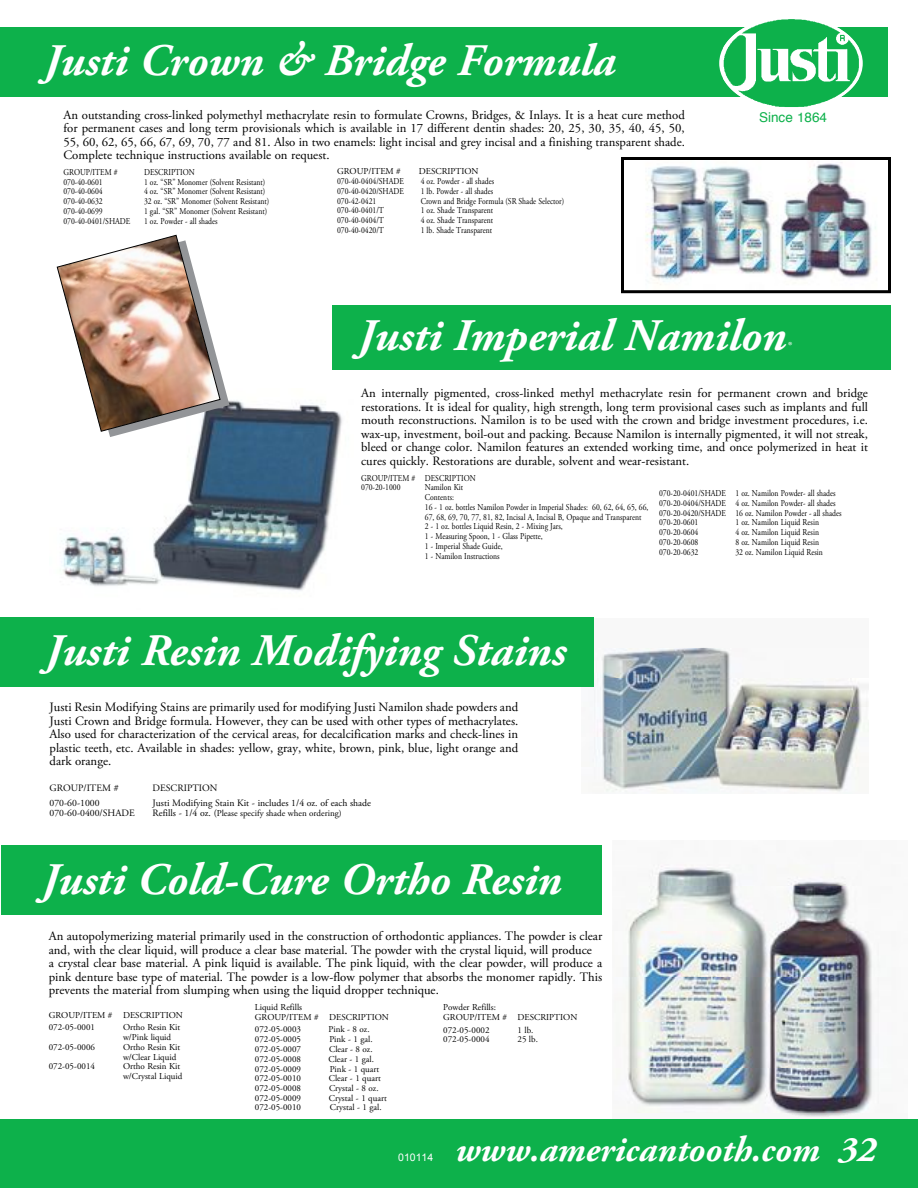
<style>
.page{position:relative;width:918px;height:1188px;background:#fff}
.page>*{position:absolute;margin:0;border:0;box-sizing:border-box;transform-origin:0 0}
.t1{font:italic 700 45px "Adobe Garamond Pro";color:#fff}
.t2{font:italic 700 36px "Adobe Garamond Pro";color:#fff}
.t3{font:13.5px "Helvetica";color:#0db14b}
.t4{font:12.75px/13.5px "Adobe Garamond Pro";color:#000;text-align:justify}
.t5{font:italic 700 12px "Adobe Garamond Pro";color:#fff}
.t6{font:10.5px "Arial";color:#fff}
.t7{font:9.75px "Adobe Garamond Pro";color:#000}
.t8{font:9px/9.8px "Adobe Garamond Pro";color:#000;scale:.85 1}
.t9{font:9px/9.8px "Adobe Garamond Pro";color:#000}
.s1{font-size:9.75px}
</style>
<div class="page">
<img style="left:613px;top:864px;width:295px;height:256px">
<div style="left:1px;top:846px;width:600px;height:69px;background:#0db14b"></div>
<div style="left:0;top:1120px;width:918px;height:68px;background:#0db14b"></div>
<img style="left:645px;top:162px;width:232px;height:123px">
<div style="left:621px;top:157px;width:270px;height:136px;border:3px solid #000"></div>
<div style="left:333px;top:305px;width:558px;height:65px;background:#0db14b"></div>
<img style="left:61px;top:400px;width:281px;height:191px">
<div style="left:0;top:27px;width:888px;height:69px;background:#0db14b"></div>
<img style="left:56px;top:235px;width:174px;height:202px">
<img style="left:582px;top:647px;width:287px;height:147px">
<div style="left:0;top:617px;width:594px;height:69px;background:#0db14b"></div>
<div style="left:719px;top:16px;width:144px;height:94px;background:#fff;border-radius:50%"></div>
<img style="left:723px;top:19px;width:136px;height:88px">
<h1 class="t1" style="left:44px;top:35px;width:573px">Justi Crown &amp; Bridge Formula</h1>
<p class="t4" style="left:63px;top:108px;width:623px">An outstanding cross-linked polymethyl methacrylate resin to formulate Crowns, Bridges, &amp; Inlays. It is a heat cure method for permanent cases and long term provisionals which is available in 17 different dentin shades: 20, 25, 30, 35, 40, 45, 50, 55, 60, 62, 65, 66, 67, 69, 70, 77 and 81. Also in two enamels: light incisal and grey incisal and a finishing transparent shade.<br>Complete technique instructions available on request.</p>
<p class="t8" style="left:63px;top:168px;width:65px">GROUP/ITEM #</p>
<p class="t8" style="left:144px;top:168px;width:61px">DESCRIPTION</p>
<p class="t8" style="left:63px;top:177px;width:48px">070-40-0601</p>
<p class="t8" style="left:144px;top:177px;width:144px">1 oz. “SR” Monomer (Solvent Resistant)</p>
<p class="t8" style="left:63px;top:187px;width:48px">070-40-0604</p>
<p class="t8" style="left:144px;top:187px;width:144px">4 oz. “SR” Monomer (Solvent Resistant)</p>
<p class="t8" style="left:63px;top:197px;width:48px">070-40-0632</p>
<p class="t8" style="left:144px;top:197px;width:149px">32 oz. “SR” Monomer (Solvent Resistant)</p>
<p class="t8" style="left:63px;top:207px;width:48px">070-40-0699</p>
<p class="t8" style="left:144px;top:207px;width:146px">1 gal. “SR” Monomer (Solvent Resistant)</p>
<p class="t8" style="left:63px;top:216px;width:80px">070-40-0401/SHADE</p>
<p class="t8" style="left:144px;top:216px;width:88px">1 oz. Powder - all shades</p>
<p class="t9" style="left:337px;top:167px;width:65px">GROUP/ITEM #</p>
<p class="t9" style="left:419px;top:167px;width:61px">DESCRIPTION</p>
<p class="t8" style="left:337px;top:177px;width:80px">070-40-0404/SHADE</p>
<p class="t8" style="left:421px;top:177px;width:88px">4 oz. Powder - all shades</p>
<p class="t8" style="left:337px;top:186px;width:80px">070-40-0420/SHADE</p>
<p class="t8" style="left:421px;top:186px;width:87px">1 lb. Powder - all shades</p>
<p class="t8" style="left:337px;top:196px;width:48px">070-42-0421</p>
<p class="t8" style="left:421px;top:196px;width:170px">Crown and Bridge Formula (SR Shade Selector)</p>
<p class="t8" style="left:337px;top:206px;width:57px">070-40-0401/T</p>
<p class="t8" style="left:421px;top:206px;width:87px">1 oz. Shade Transparent</p>
<p class="t8" style="left:337px;top:216px;width:57px">070-40-0404/T</p>
<p class="t8" style="left:421px;top:216px;width:87px">4 oz. Shade Transparent</p>
<p class="t8" style="left:337px;top:225px;width:57px">070-40-0420/T</p>
<p class="t8" style="left:421px;top:225px;width:86px">1 lb. Shade Transparent</p>
<p class="t3" style="left:759px;top:112px;width:69px">Since 1864</p>
<h1 class="t1" style="left:358px;top:310px;width:430px">Justi Imperial Namilon</h1>
<p class="t5" style="left:786px;top:339px;width:6px">®</p>
<p class="t4" style="left:361px;top:387px;width:508px">An internally pigmented, cross-linked methyl methacrylate resin for permanent crown and bridge restorations. It is ideal for quality, high strength, long term provisional cases such as implants and full mouth reconstructions. Namilon is to be used with the crown and bridge investment procedures, i.e. wax-up, investment, boil-out and packing. Because Namilon is internally pigmented, it will not streak, bleed or change color. Namilon features an extended working time, and once polymerized in heat it cures quickly. Restorations are durable, solvent and wear-resistant.</p>
<p class="t8" style="left:361px;top:473px;width:136px">GROUP/ITEM # DESCRIPTION<br>070-20-1000</p>
<p class="t8" style="left:425px;top:483px;width:265px">Namilon Kit<br>Contents:<br>16 - 1 oz. bottles Namilon Powder in Imperial Shades: 60, 62, 64, 65, 66, 67, 68, 69, 70, 77, 81, 82, Incisal A, Incisal B, Opaque and Transparent<br>2 - 1 oz. bottles Liquid Resin, 2 - Mixing Jars,<br>1 - Measuring Spoon, 1 - Glass Pipette,<br>1 - Imperial Shade Guide,<br>1 - Namilon Instructions</p>
<p class="t8" style="left:659px;top:489px;width:216px">070-20-0401/SHADE 1 oz. Namilon Powder- all shades 070-20-0404/SHADE 4 oz. Namilon Powder- all shades 070-20-0420/SHADE 16 oz. Namilon Powder - all shades 070-20-0601</p>
<p class="t8" style="left:735px;top:518px;width:100px">1 oz. Namilon Liquid Resin</p>
<p class="t8" style="left:659px;top:528px;width:48px">070-20-0604</p>
<p class="t8" style="left:735px;top:528px;width:100px">4 oz. Namilon Liquid Resin</p>
<p class="t8" style="left:659px;top:537px;width:48px">070-20-0608</p>
<p class="t8" style="left:735px;top:537px;width:100px">8 oz. Namilon Liquid Resin</p>
<p class="t8" style="left:659px;top:547px;width:48px">070-20-0632</p>
<p class="t8" style="left:735px;top:547px;width:104px">32 oz. Namilon Liquid Resin</p>
<h1 class="t1" style="left:45px;top:625px;width:522px">Justi Resin Modifying Stains</h1>
<p class="t4" style="left:50px;top:701px;width:470px">Justi Resin Modifying Stains are primarily used for modifying Justi Namilon shade powders and Justi Crown and Bridge formula. However, they can be used with other types of methacrylates.<br>Also used for characterization of the cervical areas, for decalcification marks and check-lines in plastic teeth, etc. Available in shades: yellow, gray, white, brown, pink, blue, light orange and dark orange.</p>
<p class="t7" style="left:50px;top:782px;width:71px">GROUP/ITEM #</p>
<p class="t7" style="left:153px;top:782px;width:66px">DESCRIPTION</p>
<p class="t7" style="left:50px;top:797px;width:52px">070-60-1000</p>
<p class="t7" style="left:153px;top:797px;width:220px">Justi Modifying Stain Kit - includes 1/4 oz. of each shade</p>
<p class="t7" style="left:50px;top:807px;width:87px">070-60-0400/SHADE</p>
<p class="t9" style="left:153px;top:809px;width:191px"><span class="s1">Refills - 1/4 oz. (</span>Please specify shade when ordering)</p>
<h1 class="t1" style="left:41px;top:854px;width:522px">Justi Cold-Cure Ortho Resin</h1>
<p class="t4" style="left:49px;top:930px;width:555px;text-align:left">An autopolymerizing material primarily used in the construction of orthodontic appliances. The powder is clear and, with the clear liquid, will produce a clear base material. The powder with the crystal liquid, will produce<br>a crystal clear base material. A pink liquid is available. The pink liquid, with the clear powder, will produce a pink denture base type of material. The powder is a low-flow polymer that absorbs the monomer rapidly. This prevents the material from slumping when using the liquid dropper technique.</p>
<p class="t9" style="left:49px;top:1009px;width:136px;line-height:12.8px">GROUP/ITEM # DESCRIPTION<br>072-05-0001</p>
<p class="t9" style="left:255px;top:1003px;width:136px">Liquid Refills<br>GROUP/ITEM # DESCRIPTION</p>
<p class="t9" style="left:255px;top:1025px;width:48px">072-05-0003</p>
<p class="t9" style="left:328px;top:1025px;width:43px">Pink - 8 oz.</p>
<p class="t9" style="left:255px;top:1035px;width:48px">072-05-0005</p>
<p class="t9" style="left:329px;top:1035px;width:45px">Pink - 1 gal.</p>
<p class="t9" style="left:255px;top:1045px;width:48px">072-05-0007</p>
<p class="t9" style="left:329px;top:1045px;width:45px">Clear - 8 oz.</p>
<p class="t9" style="left:255px;top:1054px;width:48px">072-05-0008</p>
<p class="t9" style="left:328px;top:1054px;width:47px">Clear - 1 gal.</p>
<p class="t9" style="left:255px;top:1064px;width:48px">072-05-0009</p>
<p class="t9" style="left:330px;top:1064px;width:51px">Pink - 1 quart</p>
<p class="t9" style="left:255px;top:1074px;width:48px">072-05-0010</p>
<p class="t9" style="left:329px;top:1074px;width:53px">Clear - 1 quart</p>
<p class="t9" style="left:255px;top:1084px;width:48px">072-05-0008</p>
<p class="t9" style="left:329px;top:1084px;width:51px">Crystal - 8 oz.</p>
<p class="t9" style="left:255px;top:1093px;width:48px">072-05-0009</p>
<p class="t9" style="left:329px;top:1093px;width:59px">Crystal - 1 quart</p>
<p class="t9" style="left:255px;top:1103px;width:48px">072-05-0010</p>
<p class="t9" style="left:330px;top:1103px;width:53px">Crystal - 1 gal.</p>
<p class="t9" style="left:443px;top:1003px;width:136px">Powder Refills:<br>GROUP/ITEM # DESCRIPTION</p>
<p class="t9" style="left:443px;top:1025px;width:48px">072-05-0002</p>
<p class="t9" style="left:518px;top:1025px;width:17px">1 lb.</p>
<p class="t9" style="left:443px;top:1035px;width:48px">072-05-0004</p>
<p class="t9" style="left:518px;top:1035px;width:22px">25 lb.</p>
<p class="t9" style="left:123px;top:1023px;width:59px">Ortho Resin Kit w/Pink liquid</p>
<p class="t9" style="left:49px;top:1042px;width:48px">072-05-0006</p>
<p class="t9" style="left:123px;top:1042px;width:59px">Ortho Resin Kit w/Clear Liquid</p>
<p class="t9" style="left:49px;top:1062px;width:48px">072-05-0014</p>
<p class="t9" style="left:123px;top:1062px;width:61px">Ortho Resin Kit w/Crystal Liquid</p>
<p class="t6" style="left:398px;top:1152px;width:37px">010114</p>
<h2 class="t2" style="left:455px;top:1129px;width:422px">www.americantooth.com 32</h2>
</div>
